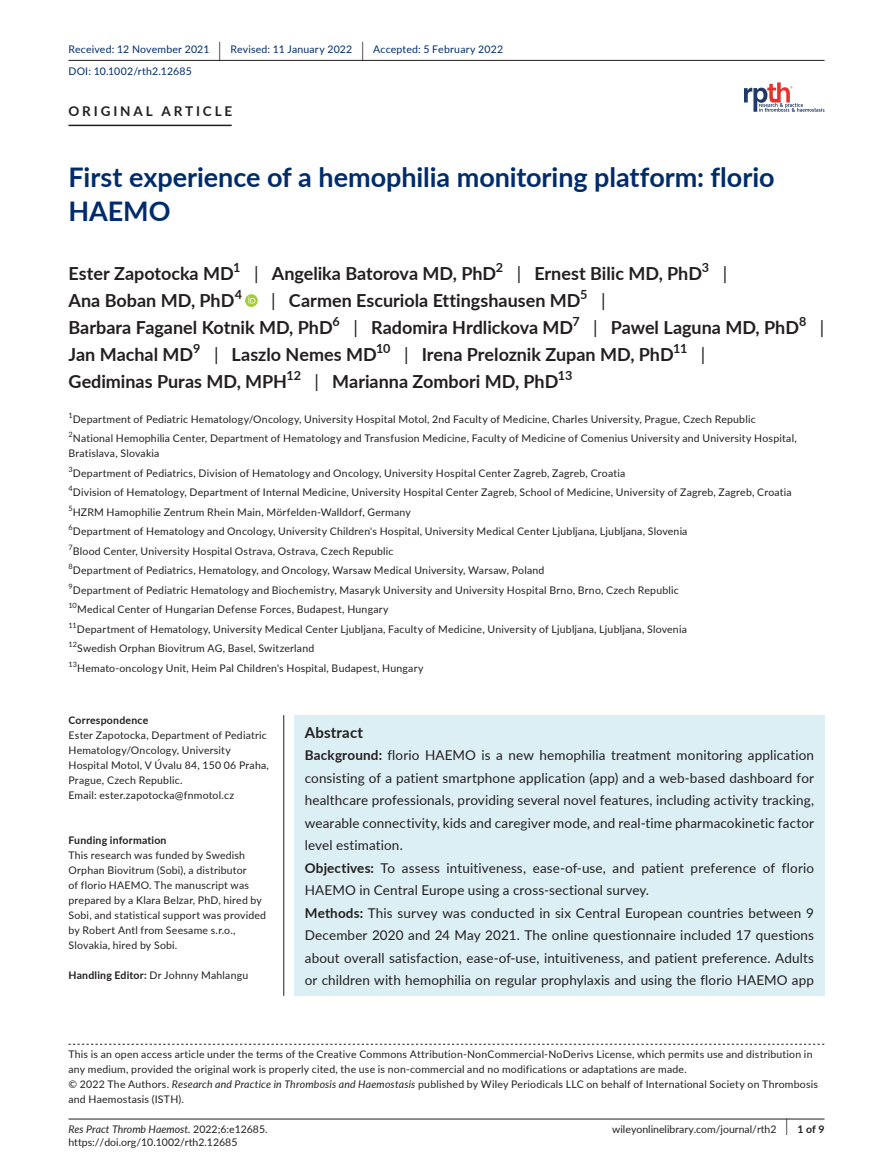
<style>
.page{position:relative;width:893px;height:1174px;background:#fff}
.page>*{position:absolute;margin:0;border:0;box-sizing:border-box;transform-origin:0 0}
.t1{font:700 27px/34.5px "Lato";color:#002c6b}
.t2{font:700 18px "Lato";color:#231f20}
.t3{font:18px "Lato";color:#231f20}
.t4{font:700 15px "Lato";letter-spacing:.015em;color:#231f20}
.t5{font:13.5px/22.5px "Lato";letter-spacing:.01em;color:#231f20}
.t6{font:700 13.5px "Lato";letter-spacing:.215em;color:#231f20}
.t7{font:700 12.6px "Lato";letter-spacing:-.015em;color:#231f20}
.t8{font:10.5px/15px "Lato";letter-spacing:.02em;color:#231f20}
.t9{font:10.5px/21.8px "Lato";letter-spacing:.02em;color:#002c6b}
.t10{font:10.5px "Lato";color:#231f20}
.t11{font:700 10.5px "Lato";letter-spacing:.02em;color:#231f20}
.t12{font:italic 10.5px "Lato";color:#231f20}
.s1{font-size:19.65px;color:#231f20}
.s2{font-weight:400}
.s3{font-weight:700}
.s4{font-style:italic}
.s5{font-style:normal}
.s6{font-weight:400;font-size:17.4px}
</style>
<div class="page">
<hr style="left:68px;top:1118px;width:756px;height:1px;background:#231f20">
<svg style="left:744px;top:82px;width:80px;height:30px"></svg>
<hr style="left:68px;top:60px;width:756px;height:1px;background:#231f20">
<hr style="left:68px;top:125px;width:164px;height:1px;background:#231f20">
<svg style="left:245px;top:294px;width:13px;height:13px"></svg>
<svg style="left:248px;top:296px;width:7px;height:7px"></svg>
<svg style="left:68px;top:1043px;width:756px;height:1px"></svg>
<div style="left:294px;top:715px;width:530px;height:280px;background:#dceff4"></div>
<hr style="left:283px;top:715px;width:1px;height:280px;background:#231f20">
<p class="t9" style="left:68px;top:38px;width:436px">Received: 12 November 2021 <span class="s1">|</span> Revised: 11 January 2022 <span class="s1">|</span> Accepted: 5 February 2022<br>DOI: 10.1002/rth2.12685</p>
<p class="t6" style="left:68px;top:101px;width:165px">ORIGINAL ARTICLE</p>
<h1 class="t1" style="left:68px;top:159px;width:708px">First experience of a hemophilia monitoring platform: florio<br>HAEMO</h1>
<h2 class="t2" style="left:68px;top:260px;width:167px">Ester Zapotocka MD</h2>
<p class="t7" style="left:233px;top:258px;width:9px">1</p>
<h2 class="t2" style="left:254px;top:260px;width:244px"><span class="s2">|</span> Angelika Batorova MD, PhD</h2>
<p class="t7" style="left:496px;top:258px;width:9px">2</p>
<h2 class="t2" style="left:517px;top:260px;width:187px"><span class="s2">|</span> Ernest Bilic MD, PhD</h2>
<p class="t7" style="left:702px;top:258px;width:9px">3</p>
<h2 class="t3" style="left:723px;top:260px;width:6px">|</h2>
<h2 class="t2" style="left:68px;top:287px;width:167px">Ana Boban MD, PhD</h2>
<p class="t7" style="left:235px;top:285px;width:9px">4</p>
<h2 class="t2" style="left:271px;top:287px;width:311px"><span class="s2">|</span> Carmen Escuriola Ettingshausen MD</h2>
<p class="t7" style="left:580px;top:285px;width:9px">5</p>
<h2 class="t3" style="left:601px;top:287px;width:6px">|</h2>
<h2 class="t2" style="left:68px;top:314px;width:266px">Barbara Faganel Kotnik MD, PhD</h2>
<p class="t7" style="left:333px;top:312px;width:9px">6</p>
<h2 class="t2" style="left:353px;top:314px;width:221px"><span class="s2">|</span> Radomira Hrdlickova MD</h2>
<p class="t7" style="left:572px;top:312px;width:9px">7</p>
<h2 class="t2" style="left:593px;top:314px;width:207px"><span class="s2">|</span> Pawel Laguna MD, PhD</h2>
<p class="t7" style="left:799px;top:312px;width:9px">8</p>
<h2 class="t3" style="left:820px;top:314px;width:6px">|</h2>
<h2 class="t2" style="left:68px;top:341px;width:126px">Jan Machal MD</h2>
<p class="t7" style="left:193px;top:339px;width:9px">9</p>
<h2 class="t2" style="left:214px;top:341px;width:164px"><span class="s2">|</span> Laszlo Nemes MD</h2>
<p class="t7" style="left:376px;top:339px;width:16px">10</p>
<h2 class="t2" style="left:404px;top:341px;width:271px"><span class="s2">|</span> Irena Preloznik Zupan MD, PhD</h2>
<p class="t7" style="left:673px;top:339px;width:16px">11</p>
<h2 class="t3" style="left:701px;top:341px;width:6px">|</h2>
<h2 class="t2" style="left:68px;top:368px;width:220px">Gediminas Puras MD, MPH</h2>
<p class="t7" style="left:286px;top:366px;width:16px">12</p>
<h2 class="t2" style="left:315px;top:368px;width:245px"><span class="s2">|</span> Marianna Zombori MD, PhD</h2>
<p class="t7" style="left:558px;top:366px;width:16px">13</p>
<p class="t8" style="left:68px;top:408px;width:730px;line-height:19.5px"><sup>1</sup>Department of Pediatric Hematology/Oncology, University Hospital Motol, 2nd Faculty of Medicine, Charles University, Prague, Czech Republic<br><sup>2</sup>National Hemophilia Center, Department of Hematology and Transfusion Medicine, Faculty of Medicine of Comenius University and University Hospital,</p>
<p class="t8" style="left:68px;top:443px;width:725px;line-height:19.5px">Bratislava, Slovakia<br><sup>3</sup>Department of Pediatrics, Division of Hematology and Oncology, University Hospital Center Zagreb, Zagreb, Croatia<br><sup>4</sup>Division of Hematology, Department of Internal Medicine, University Hospital Center Zagreb, School of Medicine, University of Zagreb, Zagreb, Croatia <sup>5</sup>HZRM Hamophilie Zentrum Rhein Main, Mörfelden-Walldorf, Germany<br><sup>6</sup>Department of Hematology and Oncology, University Children's Hospital, University Medical Center Ljubljana, Ljubljana, Slovenia<br><sup>7</sup>Blood Center, University Hospital Ostrava, Ostrava, Czech Republic<br><sup>8</sup>Department of Pediatrics, Hematology, and Oncology, Warsaw Medical University, Warsaw, Poland<br><sup>9</sup>Department of Pediatric Hematology and Biochemistry, Masaryk University and University Hospital Brno, Brno, Czech Republic<br><sup>10</sup>Medical Center of Hungarian Defense Forces, Budapest, Hungary<br><sup>11</sup>Department of Hematology, University Medical Center Ljubljana, Faculty of Medicine, University of Ljubljana, Ljubljana, Slovenia<br><sup>12</sup>Swedish Orphan Biovitrum AG, Basel, Switzerland<br><sup>13</sup>Hemato-oncology Unit, Heim Pal Children's Hospital, Budapest, Hungary</p>
<p class="t11" style="left:68px;top:712px;width:81px">Correspondence</p>
<p class="t8" style="left:68px;top:727px;width:202px">Ester Zapotocka, Department of Pediatric Hematology/Oncology, University Hospital Motol, V Úvalu 84, 150 06 Praha, Prague, Czech Republic.<br>Email: ester.zapotocka@fnmotol.cz</p>
<p class="t11" style="left:68px;top:832px;width:100px">Funding information</p>
<p class="t8" style="left:68px;top:847px;width:199px">This research was funded by Swedish Orphan Biovitrum (Sobi), a distributor<br>of florio HAEMO. The manuscript was prepared by a Klara Belzar, PhD, hired by Sobi, and statistical support was provided by Robert Antl from Seesame s.r.o., Slovakia, hired by Sobi.</p>
<p class="t8" style="left:68px;top:967px;width:181px"><span class="s3">Handling Editor:</span> Dr Johnny Mahlangu</p>
<h3 class="t4" style="left:305px;top:721px;width:60px">Abstract</h3>
<p class="t5" style="left:305px;top:743px;width:511px"><span class="s3">Background:</span> florio HAEMO is a new hemophilia treatment monitoring application consisting of a patient smartphone application (app) and a web-based dashboard for healthcare professionals, providing several novel features, including activity tracking, wearable connectivity, kids and caregiver mode, and real-time pharmacokinetic factor level estimation.<br><span class="s3">Objectives:</span> To assess intuitiveness, ease-of-use, and patient preference of florio HAEMO in Central Europe using a cross-sectional survey.<br><span class="s3">Methods:</span> This survey was conducted in six Central European countries between 9<br>December 2020 and 24 May 2021. The online questionnaire included 17 questions about overall satisfaction, ease-of-use, intuitiveness, and patient preference. Adults or children with hemophilia on regular prophylaxis and using the florio HAEMO app</p>
<p class="t8" style="left:68px;top:1046px;width:751px">This is an open access article under the terms of the Creative Commons Attribution-NonCommercial-NoDerivs License, which permits use and distribution in any medium, provided the original work is properly cited, the use is non-commercial and no modifications or adaptations are made.<br>© 2022 The Authors. <span class="s4">Research and Practice in Thrombosis and Haemostasis</span> published by Wiley Periodicals LLC on behalf of International Society on Thrombosis and Haemostasis (ISTH).</p>
<p class="t12" style="left:68px;top:1121px;width:201px">Res Pract Thromb Haemost. <span class="s5">2022;6:e12685.</span></p>
<p class="t11" style="left:786px;top:1121px;width:40px"><span class="s6">|</span> 1 of 9</p>
<p class="t10" style="left:68px;top:1135px;width:170px">https://doi.org/10.1002/rth2.12685</p>
<p class="t10" style="left:612px;top:1121px;width:166px">wileyonlinelibrary.com/journal/rth2</p>
</div>
